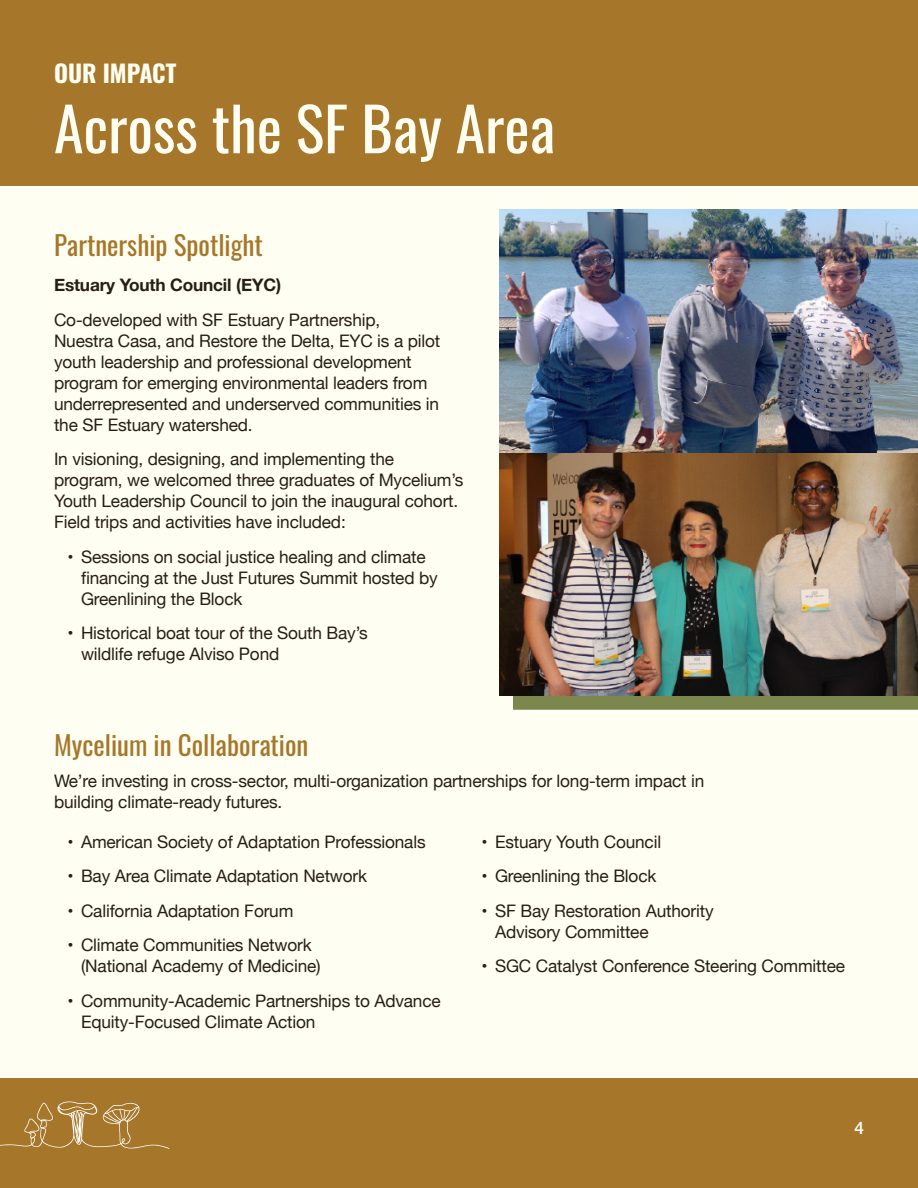
<style>
.page{position:relative;width:918px;height:1188px;background:#a6772a}
.page>*{position:absolute;margin:0;border:0;box-sizing:border-box;transform-origin:0 0}
.t1{font:60px "Oswald";color:#fffef2}
.t2{font:27px "Oswald";color:#a6772a}
.t3{font:700 24px "Oswald";color:#fffef2}
.Body{font:17.25px/21px "Helvetica Neue";letter-spacing:-.01em;color:#271e14}
.Body-2{font:700 17.25px "Helvetica Neue";letter-spacing:-.01em;color:#271e14}
.t4{font:500 17.25px "Helvetica Neue";color:#fff}
</style>
<div class="page">
<svg style="left:0;top:1101px;width:169px;height:48px;background:#ae843e"></svg>
<div style="left:0;top:186px;width:918px;height:891px;background:#fffef2"></div>
<div style="left:513px;top:223px;width:405px;height:487px;background:#7c874e"></div>
<img style="left:500px;top:210px;width:418px;height:486px">
<p class="t3" style="left:54px;top:60px;width:124px">OUR IMPACT</p>
<p class="t1" style="left:54px;top:75px;width:503px">Across the SF Bay Area</p>
<p class="t2" style="left:54px;top:221px;width:210px">Partnership Spotlight</p>
<p class="Body-2" style="left:54px;top:272px;width:229px">Estuary Youth Council (EYC)</p>
<p class="Body" style="left:54px;top:310px;width:388px">Co-developed with SF Estuary Partnership, Nuestra Casa, and Restore the Delta, EYC is a pilot youth leadership and professional development program for emerging environmental leaders from underrepresented and underserved communities in the SF Estuary watershed.</p>
<p class="Body" style="left:54px;top:450px;width:411px">In visioning, designing, and implementing the program, we welcomed three graduates of Mycelium’s Youth Leadership Council to join the inaugural cohort.<br>Field trips and activities have included:</p>
<p class="Body" style="left:81px;top:547px;width:358px;text-indent:-14px">• Sessions on social justice healing and climate financing at the Just Futures Summit hosted by<br>Greenlining the Block</p>
<p class="Body" style="left:81px;top:624px;width:288px;text-indent:-14px">• Historical boat tour of the South Bay’s wildlife refuge Alviso Pond</p>
<p class="t2" style="left:54px;top:721px;width:256px">Mycelium in Collaboration</p>
<p class="Body" style="left:54px;top:771px;width:652px">We’re investing in cross-sector, multi-organization partnerships for long-term impact in building climate-ready futures.</p>
<p class="Body" style="left:68px;top:832px;width:360px">• American Society of Adaptation Professionals</p>
<p class="Body" style="left:68px;top:867px;width:301px">• Bay Area Climate Adaptation Network</p>
<p class="Body" style="left:68px;top:901px;width:227px">• California Adaptation Forum</p>
<p class="Body" style="left:81px;top:936px;width:241px;text-indent:-14px">• Climate Communities Network (National Academy of Medicine)</p>
<p class="Body" style="left:81px;top:991px;width:361px;text-indent:-14px">• Community-Academic Partnerships to Advance<br>Equity-Focused Climate Action</p>
<p class="Body" style="left:482px;top:832px;width:181px">• Estuary Youth Council</p>
<p class="Body" style="left:482px;top:867px;width:176px">• Greenlining the Block</p>
<p class="Body" style="left:495px;top:901px;width:220px;text-indent:-14px">• SF Bay Restoration Authority<br>Advisory Committee</p>
<p class="Body" style="left:482px;top:957px;width:365px">• SGC Catalyst Conference Steering Committee</p>
<p class="t4" style="left:854px;top:1114px;width:11px">4</p>
</div>
